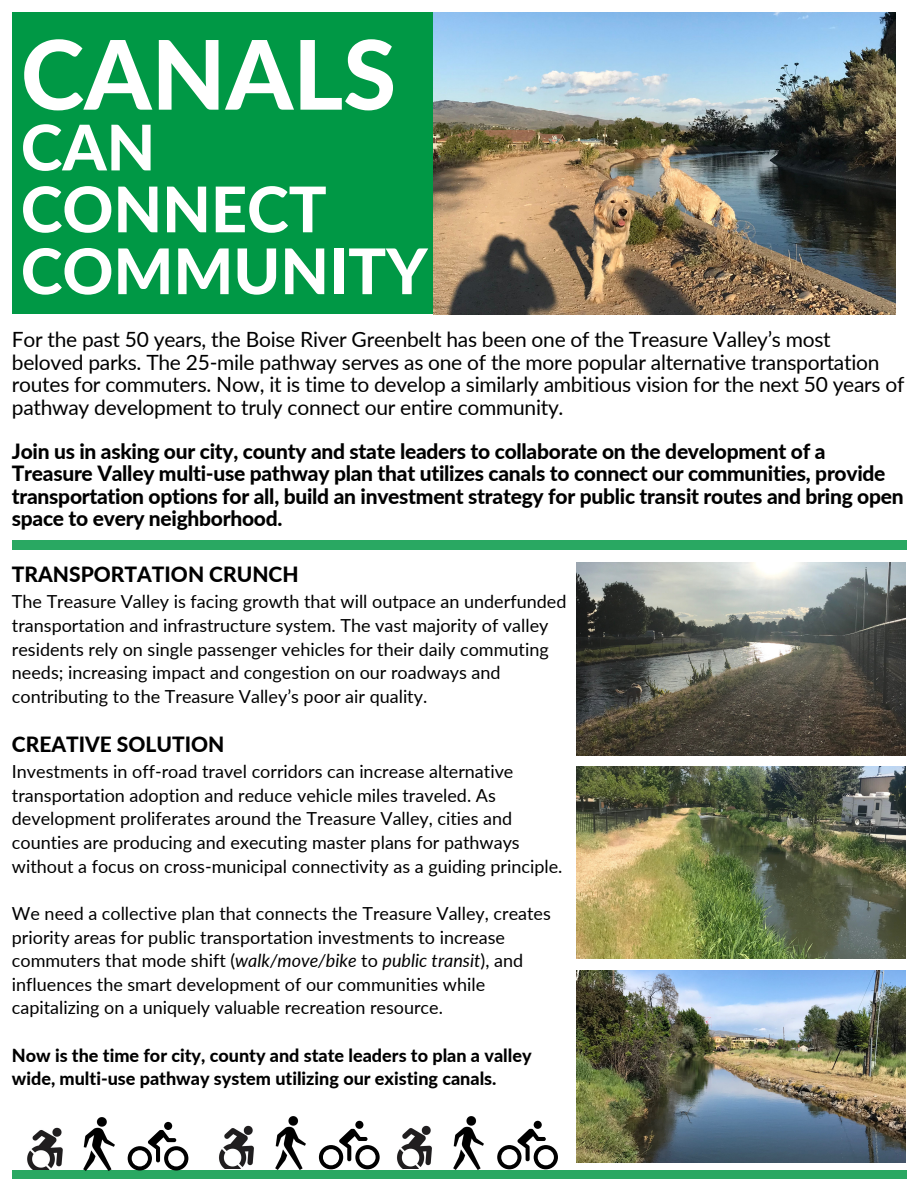
<style>
.page{position:relative;width:918px;height:1188px;background:#fff}
.page>*{position:absolute;margin:0;border:0;box-sizing:border-box;transform-origin:0 0}
.t1{font:800 96px "Lato";color:#fff}
.t2{font:800 63px/61.8px "Lato";color:#fff}
.t3{font:800 21px/22.5px "Lato";letter-spacing:-.015em;color:#000}
.t4{font:21px/22.5px "Lato";letter-spacing:-.015em;color:#000}
.t5{font:18px/23.7px "Lato";color:#000}
.t6{font:800 18px/23.7px "Lato";color:#000}
.s1{font-style:italic}
</style>
<div class="page">
<div style="left:12px;top:13px;width:422px;height:301px;background:#009845"></div>
<img style="left:434px;top:13px;width:462px;height:301px">
<div style="left:13px;top:541px;width:894px;height:58px;background:#29a862"></div>
<div style="left:0;top:550px;width:918px;height:58px;background:#fff"></div>
<img style="left:576px;top:563px;width:330px;height:192px">
<img style="left:576px;top:766px;width:330px;height:193px">
<img style="left:576px;top:970px;width:330px;height:192px">
<div style="left:13px;top:1170px;width:894px;height:18px;background:#29a862"></div>
<div style="left:0;top:1179px;width:918px;height:9px;background:#fff"></div>
<img style="left:27px;top:1127px;width:36px;height:43px">
<img style="left:84px;top:1118px;width:30px;height:53px">
<svg style="left:128px;top:1122px;width:60px;height:48px"></svg>
<img style="left:219px;top:1125px;width:35px;height:44px">
<img style="left:275px;top:1117px;width:31px;height:53px">
<svg style="left:319px;top:1121px;width:61px;height:48px"></svg>
<img style="left:397px;top:1125px;width:35px;height:44px">
<img style="left:453px;top:1117px;width:31px;height:53px">
<svg style="left:497px;top:1121px;width:61px;height:48px"></svg>
<h1 class="t1" style="left:21px;top:15px;width:377px">CANALS</h1>
<h2 class="t2" style="left:21px;top:115px;width:408px">CAN<br>CONNECT<br>COMMUNITY</h2>
<p class="t4" style="left:12px;top:328px;width:894px">For the past 50 years, the Boise River Greenbelt has been one of the Treasure Valley’s most beloved parks. The 25-mile pathway serves as one of the more popular alternative transportation routes for commuters. Now, it is time to develop a similarly ambitious vision for the next 50 years of pathway development to truly connect our entire community.</p>
<p class="t3" style="left:12px;top:439px;width:893px">Join us in asking our city, county and state leaders to collaborate on the development of a Treasure Valley multi-use pathway plan that utilizes canals to connect our communities, provide transportation options for all, build an investment strategy for public transit routes and bring open space to every neighborhood.</p>
<p class="t3" style="left:12px;top:563px;width:288px">TRANSPORTATION CRUNCH</p>
<p class="t5" style="left:12px;top:590px;width:556px">The Treasure Valley is facing growth that will outpace an underfunded transportation and infrastructure system. The vast majority of valley residents rely on single passenger vehicles for their daily commuting needs; increasing impact and congestion on our roadways and contributing to the Treasure Valley’s poor air quality.</p>
<p class="t3" style="left:12px;top:733px;width:214px">CREATIVE SOLUTION</p>
<p class="t5" style="left:12px;top:759px;width:552px">Investments in off-road travel corridors can increase alternative transportation adoption and reduce vehicle miles traveled. As development proliferates around the Treasure Valley, cities and counties are producing and executing master plans for pathways without a focus on cross-municipal connectivity as a guiding principle.</p>
<p class="t5" style="left:12px;top:901px;width:541px">We need a collective plan that connects the Treasure Valley, creates priority areas for public transportation investments to increase commuters that mode shift (<span class="s1">walk/move/bike</span> to <span class="s1">public transit</span>), and influences the smart development of our communities while capitalizing on a uniquely valuable recreation resource.</p>
<p class="t6" style="left:12px;top:1043px;width:521px">Now is the time for city, county and state leaders to plan a valley wide, multi-use pathway system utilizing our existing canals.</p>
</div>
